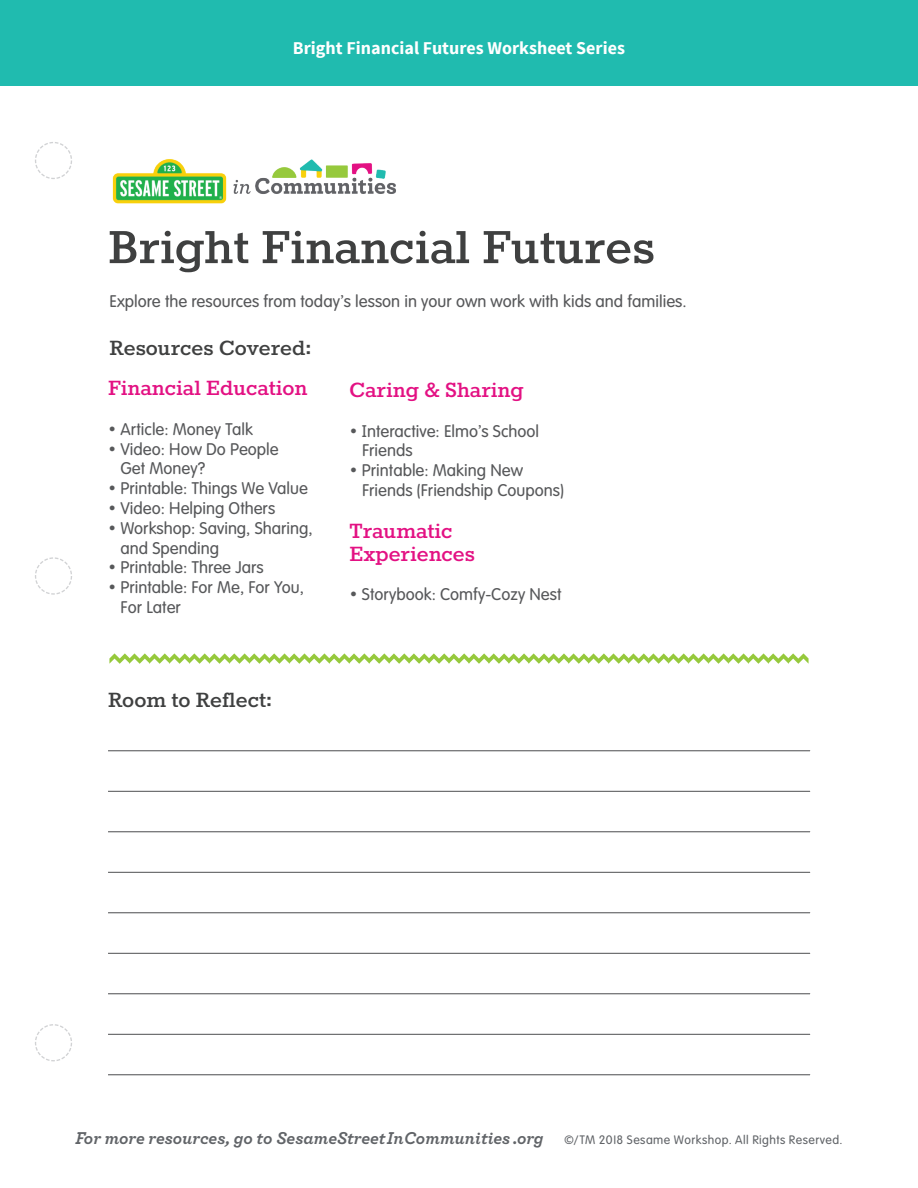
<style>
.page{position:relative;width:918px;height:1188px;background:#fff}
.page>*{position:absolute;margin:0;border:0;box-sizing:border-box;transform-origin:0 0}
.t1{font:700 54px "Rokkitt";color:#3f4040}
.t2{font:700 24px/22.5px "Rokkitt";color:#e31183}
.t3{font:700 24px "Rokkitt";color:#3f4040}
.t4{font:italic 700 18px "Archer";color:#616468}
.t5{font:700 18px "Source Sans Pro";color:#fff}
.t6{font:16.5px/19.8px "Sesame Wkshp";color:#57585a}
.s1{font-family:"Sesame Wkshp";font-weight:400;font-style:normal;font-size:12px}
</style>
<div class="page">
<hr style="left:108px;top:1074px;width:702px;height:1px;background:#57585a">
<hr style="left:108px;top:1034px;width:702px;height:1px;background:#57585a">
<hr style="left:108px;top:993px;width:702px;height:1px;background:#57585a">
<hr style="left:108px;top:953px;width:702px;height:1px;background:#57585a">
<hr style="left:108px;top:912px;width:702px;height:1px;background:#57585a">
<hr style="left:108px;top:872px;width:702px;height:1px;background:#57585a">
<hr style="left:108px;top:831px;width:702px;height:1px;background:#57585a">
<hr style="left:108px;top:791px;width:702px;height:1px;background:#57585a">
<hr style="left:108px;top:750px;width:702px;height:1px;background:#57585a">
<svg style="left:109px;top:653px;width:700px;height:11px"></svg>
<img style="left:112px;top:159px;width:284px;height:45px">
<div style="left:0;top:0;width:918px;height:86px;background:#20bbaf"></div>
<svg style="left:35px;top:142px;width:37px;height:37px"></svg>
<svg style="left:35px;top:557px;width:37px;height:38px"></svg>
<svg style="left:35px;top:1024px;width:37px;height:37px"></svg>
<p class="t5" style="left:293px;top:37px;width:334px">Bright Financial Futures Worksheet Series</p>
<h1 class="t1" style="left:108px;top:219px;width:549px">Bright Financial Futures</h1>
<p class="t6" style="left:109px;top:291px;width:579px">Explore the resources from today’s lesson in your own work with kids and families.</p>
<h2 class="t3" style="left:109px;top:335px;width:203px">Resources Covered:</h2>
<h2 class="t2" style="left:108px;top:378px;width:201px">Financial Education</h2>
<p class="t6" style="left:108px;top:419px;width:147px">• Article: Money Talk</p>
<p class="t6" style="left:121px;top:439px;width:160px;text-indent:-13px">• Video: How Do People<br>Get Money?</p>
<p class="t6" style="left:108px;top:479px;width:201px">• Printable: Things We Value</p>
<p class="t6" style="left:108px;top:498px;width:169px">• Video: Helping Others</p>
<p class="t6" style="left:121px;top:518px;width:194px;text-indent:-13px">• Workshop: Saving, Sharing, and Spending</p>
<p class="t6" style="left:108px;top:558px;width:157px">• Printable: Three Jars</p>
<p class="t6" style="left:121px;top:578px;width:185px;text-indent:-13px">• Printable: For Me, For You,<br>For Later</p>
<h2 class="t3" style="left:108px;top:687px;width:165px">Room to Reflect:</h2>
<h2 class="t2" style="left:349px;top:380px;width:176px">Caring &amp; Sharing</h2>
<p class="t6" style="left:362px;top:421px;width:179px;text-indent:-13px">• Interactive: Elmo’s School<br>Friends</p>
<p class="t6" style="left:362px;top:461px;width:203px;text-indent:-13px">• Printable: Making New<br>Friends (Friendship Coupons)</p>
<h2 class="t2" style="left:349px;top:521px;width:127px">Traumatic<br>Experiences</h2>
<p class="t6" style="left:349px;top:585px;width:214px">• Storybook: Comfy-Cozy Nest</p>
<p class="t4" style="left:75px;top:1124px;width:769px">For more resources, go to SesameStreetInCommunities .org <span class="s1">©/TM 2018 Sesame Workshop. All Rights Reserved.</span></p>
</div>
